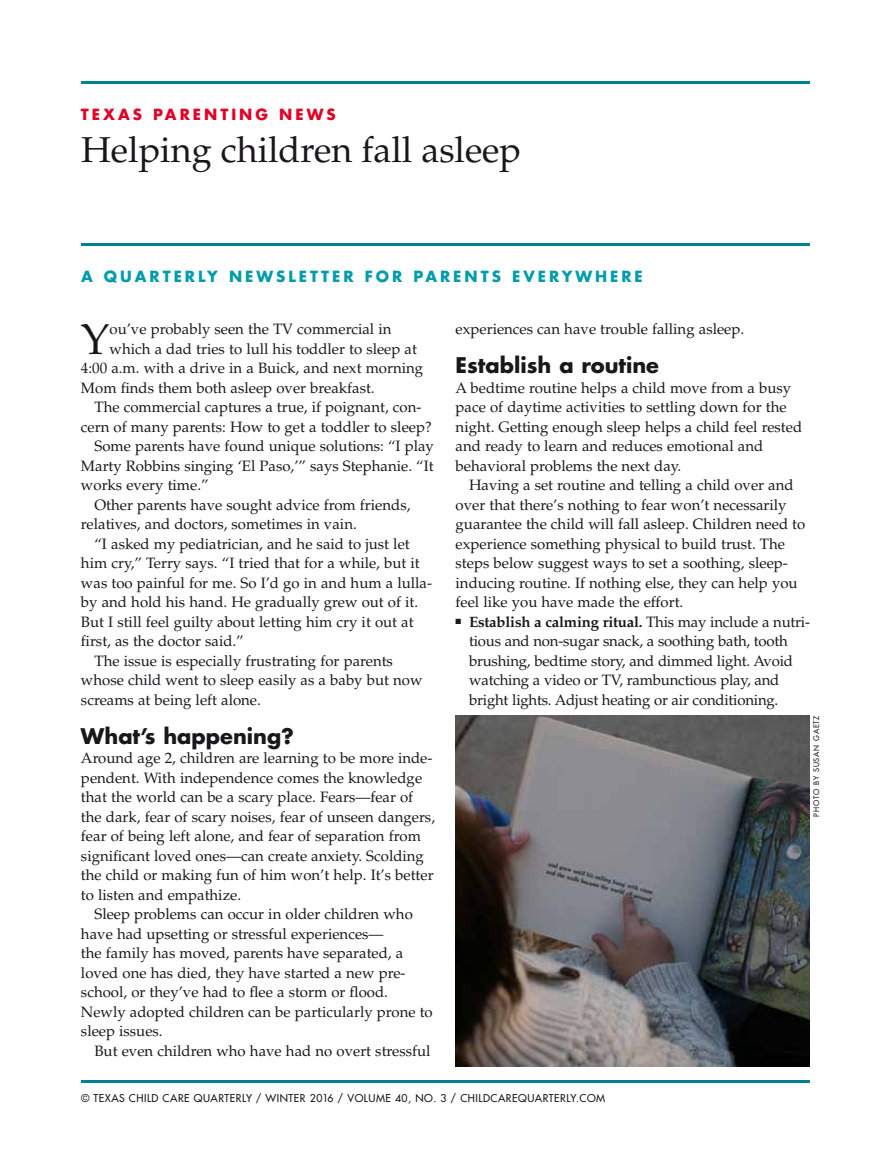
<style>
.page{position:relative;width:891px;height:1161px;background:#fff}
.page>*{position:absolute;margin:0;border:0;box-sizing:border-box;transform-origin:0 0}
.t1{font:42.9px "Palatino";color:#1a171c}
.t2{font:36px "Palatino";color:#1a171c}
.t3{font:700 21px "Futura";color:#1a171c}
.t4{font:15px/19.5px "Palatino";color:#1a171c}
.t5{font:700 15px "Futura";letter-spacing:.2em;color:#009cab}
.t6{font:700 15px "Futura";letter-spacing:.2em;color:#e20025}
.t7{font:10.5px "Futura";letter-spacing:.05em;color:#1a171c}
.t8{font:7.5px "Futura";letter-spacing:.1em;color:#1a171c}
.s1{font-weight:700}
</style>
<div class="page">
<hr style="left:81px;top:81px;width:729px;height:3px;background:#008093">
<hr style="left:81px;top:1080px;width:729px;height:3px;background:#008093">
<hr style="left:81px;top:243px;width:729px;height:3px;background:#008093">
<img style="left:456px;top:716px;width:354px;height:350px">
<p class="t6" style="left:81px;top:104px;width:256px">TEXAS PAR ENTING NEWS</p>
<h2 class="t2" style="left:81px;top:129px;width:442px">Helping children fall asleep</h2>
<p class="t5" style="left:81px;top:266px;width:563px">A QUAR TER LY NEWSLETTER FOR PAR ENTS EVER YWHER E</p>
<h1 class="t1" style="left:81px;top:314px;width:30px">Y</h1>
<p class="t4" style="left:110px;top:319px;width:283px">ou’ve probably seen the TV commercial in</p>
<p class="t4" style="left:110px;top:339px;width:309px">which a dad tries to lull his toddler to sleep at</p>
<p class="t4" style="left:81px;top:358px;width:344px">4:00 a.m. with a drive in a Buick, and next morning</p>
<p class="t4" style="left:81px;top:378px;width:295px">Mom finds them both asleep over breakfast.</p>
<p class="t4" style="left:94px;top:397px;width:328px">The commercial captures a true, if poignant, con-</p>
<p class="t4" style="left:81px;top:417px;width:352px">cern of many parents: How to get a toddler to sleep?</p>
<p class="t4" style="left:94px;top:436px;width:341px">Some parents have found unique solutions: “I play</p>
<p class="t4" style="left:81px;top:456px;width:354px">Marty Robbins singing ‘El Paso,’” says Stephanie. “It</p>
<p class="t4" style="left:81px;top:475px;width:129px">works every time.”</p>
<p class="t4" style="left:94px;top:495px;width:317px">Other parents have sought advice from friends,</p>
<p class="t4" style="left:81px;top:514px;width:277px">relatives, and doctors, sometimes in vain.</p>
<p class="t4" style="left:94px;top:534px;width:317px">“I asked my pediatrician, and he said to just let</p>
<p class="t4" style="left:81px;top:553px;width:340px">him cry,” Terry says. “I tried that for a while, but it</p>
<p class="t4" style="left:81px;top:573px;width:353px">was too painful for me. So I’d go in and hum a lulla-</p>
<p class="t4" style="left:81px;top:592px;width:339px">by and hold his hand. He gradually grew out of it.</p>
<p class="t4" style="left:81px;top:612px;width:334px">But I still feel guilty about letting him cry it out at</p>
<p class="t4" style="left:81px;top:631px;width:164px">first, as the doctor said.”</p>
<p class="t4" style="left:94px;top:651px;width:300px">The issue is especially frustrating for parents</p>
<p class="t4" style="left:81px;top:670px;width:343px">whose child went to sleep easily as a baby but now</p>
<p class="t4" style="left:81px;top:690px;width:181px">screams at being left alone.</p>
<h3 class="t3" style="left:81px;top:721px;width:214px">WHAT’S HAPPENING?</h3>
<p class="t4" style="left:81px;top:748px;width:356px">Around age 2, children are learning to be more inde&shy;pendent. With independence comes the knowledge that the world can be a scary place. Fears—fear of the dark, fear of scary noises, fear of unseen dangers, fear of being left alone, and fear of separation from significant loved ones—can create anxiety. Scolding the child or making fun of him won’t help. It’s better to listen and empathize.</p>
<p class="t4" style="left:81px;top:904px;width:353px;text-indent:14px">Sleep problems can occur in older children who have had upsetting or stressful experiences—<br>the family has moved, parents have separated, a loved one has died, they have started a new pre&shy;school, or they’ve had to flee a storm or flood.<br>Newly adopted children can be particularly prone to sleep issues.</p>
<p class="t4" style="left:94px;top:1041px;width:338px">But even children who have had no overt stressful</p>
<p class="t4" style="left:456px;top:319px;width:290px">experiences can have trouble falling asleep.</p>
<h3 class="t3" style="left:456px;top:351px;width:205px">ESTABLISH A ROUTINE</h3>
<p class="t4" style="left:456px;top:378px;width:348px">A bedtime routine helps a child move from a busy pace of daytime activities to settling down for the night. Getting enough sleep helps a child feel rested and ready to learn and reduces emotional and behavioral problems the next day.</p>
<p class="t4" style="left:456px;top:475px;width:351px;text-indent:14px">Having a set routine and telling a child over and over that there’s nothing to fear won’t necessarily guarantee the child will fall asleep. Children need to experience something physical to build trust. The steps below suggest ways to set a soothing, sleep&shy;inducing routine. If nothing else, they can help you feel like you have made the effort.</p>
<p class="t4" style="left:469px;top:612px;width:342px;text-indent:-13px">■ <span class="s1">Establish a calming ritual.</span> This may include a nutri&shy;tious and non-sugar snack, a soothing bath, tooth brushing, bedtime story, and dimmed light. Avoid watching a video or TV, rambunctious play, and bright lights. Adjust heating or air conditioning.</p>
<p class="t8" style="left:811px;top:817px;width:103px;rotate:-90deg">PHOTO BY SUSAN GAETZ</p>
<p class="t7" style="left:81px;top:1091px;width:509px">© TEXAS CHILD CARE QUARTERLY / WINTER 2016 / VOLUME 40, NO. 3 / CHILDCAREQUARTERLY.COM</p>
</div>
